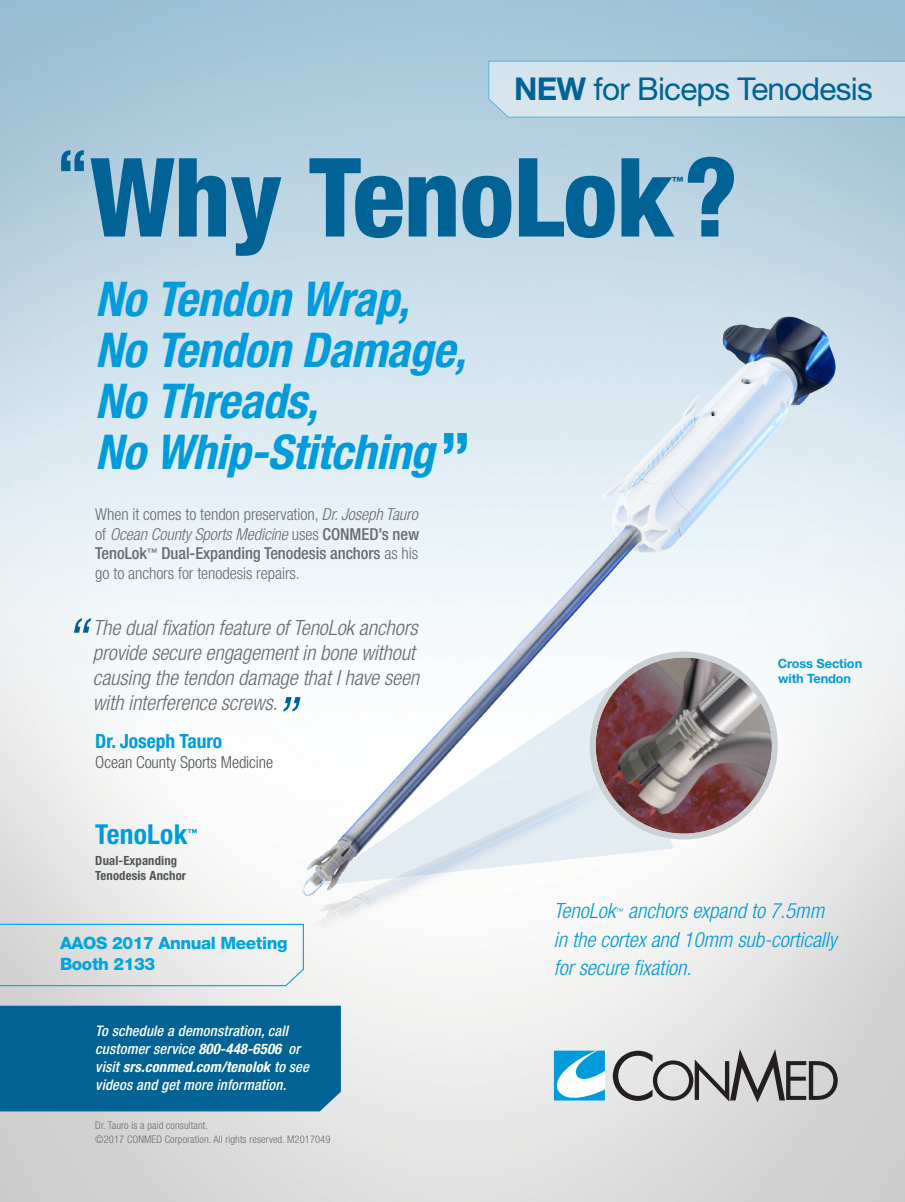
<style>
.page{position:relative;width:905px;height:1202px;background:#fff}
.page>*{position:absolute;margin:0;border:0;box-sizing:border-box;transform-origin:0 0}
.t1{font:800 condensed 109.5px "Helvetica Neue LT Std";letter-spacing:-.01em;color:#006295}
.t2{font:800 condensed 60px "Helvetica Neue LT Std";color:#009bda}
.t3{font:italic condensed 57px "Helvetica Neue LT Std";color:#006295}
.t4{font:italic 700 condensed 48px/51px "Helvetica Neue LT Std";letter-spacing:-.01em;color:#009bda}
.t5{font:31.5px "Helvetica Neue LT Std";letter-spacing:-.025em;color:#006295}
.access{font:700 condensed 27.45px "Helvetica Neue LT Std";letter-spacing:.01em;color:#009bda}
.t6{font:italic 300 condensed 21px/25.2px "Helvetica Neue LT Std";letter-spacing:-.005em;color:#686c70}
.t7{font:italic 300 condensed 21px/28.5px "Helvetica Neue LT Std";color:#009bda}
.t8{font:700 condensed 19.5px "Helvetica Neue LT Std";letter-spacing:-.005em;color:#009bda}
.t9{font:800 17.1px/21px "Helvetica Neue LT Std";letter-spacing:-.025em;color:#00a5df}
.t10{font:300 condensed 16.5px/19.8px "Helvetica Neue LT Std";letter-spacing:-.005em;color:#686c70;text-align:justify}
.t11{font:300 condensed 16.5px "Helvetica Neue LT Std";letter-spacing:-.005em;color:#515659}
.access-2{font:italic 500 condensed 14.7px/17.9px "Helvetica Neue LT Std";letter-spacing:.01em;color:#fff}
.t12{font:700 12.75px/15.8px "Helvetica Neue LT Std";letter-spacing:-.005em;color:#009bda}
.access-3{font:700 condensed 12.6px/15.1px "Helvetica Neue LT Std";letter-spacing:.01em;color:#515659}
.t13{font:800 condensed 11.4px "Helvetica Neue LT Std";color:#006295}
.Body_Copy{font:300 condensed 10.5px/13.5px "Helvetica Neue LT Std";letter-spacing:.01em;color:#686c70}
.access-4{font:700 condensed 9.6px "Helvetica Neue LT Std";color:#009bda}
.t14{font:italic 300 condensed 7.8px "Helvetica Neue LT Std";color:#009bda}
.s1{font-weight:700}
.s2{font-style:italic}
.s3{font-weight:500}
</style>
<div class="page">
<img style="left:0;top:0;width:904px;height:1202px">
<svg style="left:612px;top:1049px;width:225px;height:53px"></svg>
<svg style="left:554px;top:1050px;width:51px;height:52px"></svg>
<div style="left:0;top:1005px;width:341px;height:106px;background:#006295"></div>
<img style="left:272px;top:290px;width:566px;height:659px">
<svg style="left:592px;top:654px;width:182px;height:182px"></svg>
<img style="left:595px;top:657px;width:176px;height:176px;border-radius:88px">
<div style="left:589px;top:651px;width:188px;height:188px;border:6px solid #cad0d4;border-radius:50%"></div>
<svg style="left:488px;top:60px;width:416px;height:58px"></svg>
<svg style="left:0;top:923px;width:304px;height:63px"></svg>
<p class="t5" style="left:514px;top:70px;width:360px"><span class="s1">NEW</span> for Biceps Tenodesis</p>
<p class="t1" style="left:58px;top:130px;width:681px"><sup>“</sup>Why TenoLok?</p>
<p class="t13" style="left:672px;top:174px;width:13px">™</p>
<p class="t4" style="left:95px;top:273px;width:372px">No Tendon Wrap,<br>No Tendon Damage,<br>No Threads,<br>No Whip-Stitching</p>
<p class="t2" style="left:441px;top:417px;width:30px">”</p>
<p class="t10" style="left:95px;top:504px;width:325px">When it comes to tendon preservation, <span class="s2">Dr. Joseph Tauro </span>of <span class="s2">Ocean County Sports Medicine</span> uses <span class="s3">CONMED’s new TenoLok</span><sup>™</sup> <span class="s3">Dual-Expanding Tenodesis anchors</span> as his go to anchors for tenodesis repairs.</p>
<p class="t3" style="left:64px;top:606px;width:25px">“</p>
<p class="t6" style="left:93px;top:615px;width:328px">The dual fixation feature of TenoLok anchors provide secure engagement in bone without causing the tendon damage that I have seen with interference screws.</p>
<p class="t3" style="left:273px;top:684px;width:25px">”</p>
<p class="t8" style="left:95px;top:729px;width:128px">Dr. Joseph Tauro</p>
<p class="t11" style="left:95px;top:752px;width:179px">Ocean County Sports Medicine</p>
<p class="access" style="left:95px;top:817px;width:94px">TenoLok</p>
<p class="access-4" style="left:188px;top:826px;width:11px">™</p>
<p class="access-3" style="left:95px;top:853px;width:92px">Dual-Expanding<br>Tenodesis Anchor</p>
<p class="t9" style="left:60px;top:932px;width:229px">AAOS 2017 Annual Meeting<br>Booth 2133</p>
<p class="access-2" style="left:95px;top:1022px;width:215px">To schedule a demonstration, call customer service <span class="s1">800-448-6506</span> or visit <span class="s1">srs.conmed.com/tenolok</span> to see videos and get more information.</p>
<p class="Body_Copy" style="left:95px;top:1118px;width:237px">Dr. Tauro is a paid consultant.<br>©2017 CONMED Corporation. All rights reserved. M2017049</p>
<p class="t12" style="left:777px;top:655px;width:86px">Cross Section with Tendon</p>
<p class="t7" style="left:554px;top:897px;width:284px;text-indent:74px">anchors expand to 7.5mm in the cortex and 10mm sub-cortically for secure fixation.</p>
<p class="t7" style="left:554px;top:897px;width:63px">TenoLok</p>
<p class="t14" style="left:615px;top:906px;width:9px">™</p>
</div>
